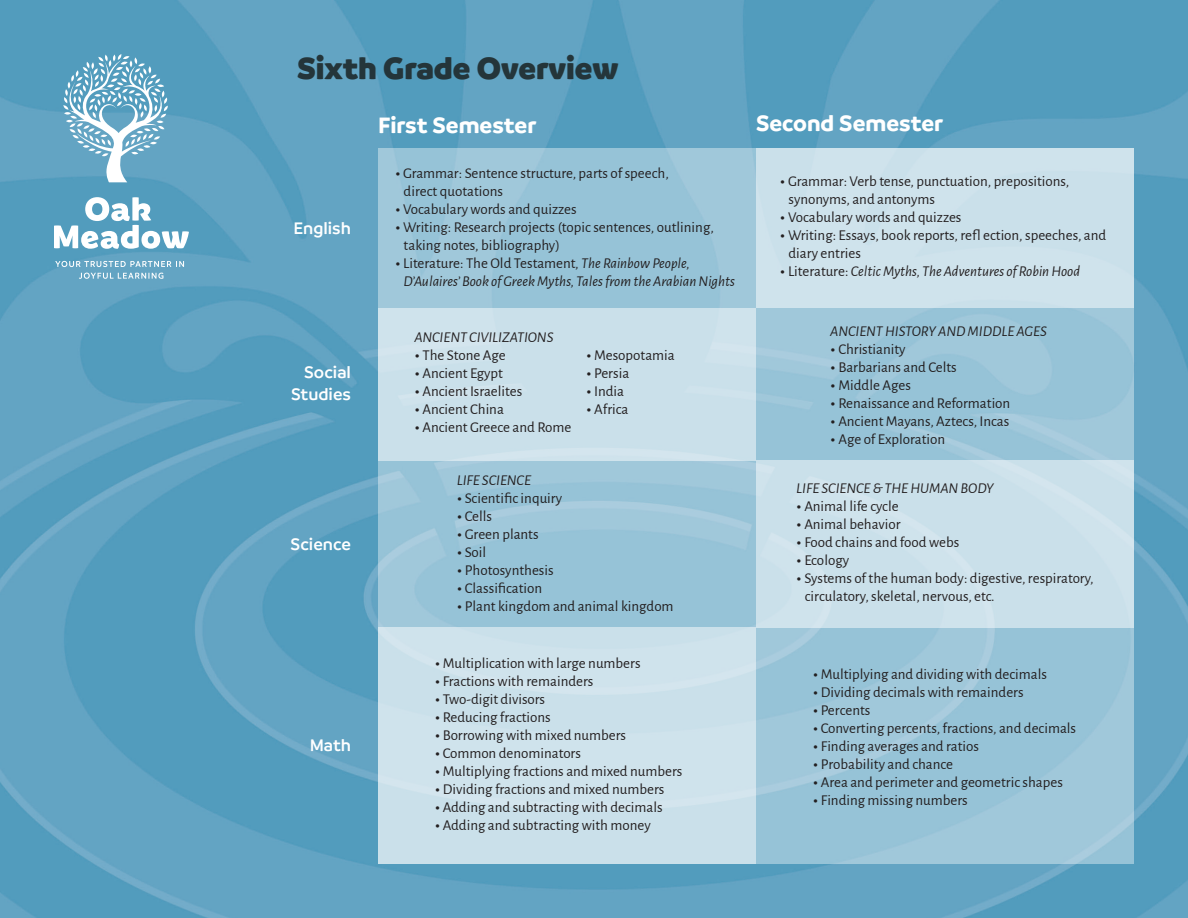
<style>
.page{position:relative;width:1188px;height:918px;background:#fff}
.page>*{position:absolute;margin:0;border:0;box-sizing:border-box;transform-origin:0 0}
.Grade_Header{font:900 33px "Branding";color:#24353a}
.Semester_Header{font:700 24px "Branding";color:#fff}
.Courses{font:600 18px "Branding";color:#fff}
.Body{font:15px "Alegreya Sans";color:#231f20}
.Body-2{font:italic 15px "Alegreya Sans";color:#231f20}
.s1{font-family:"Branding";font-weight:500}
.s2{font-style:italic}
.s3{font-family:"Branding";font-weight:500;font-style:normal}
.s4{font-style:normal}
</style>
<div class="page">
<img style="left:0;top:0;width:1188px;height:918px">
<div style="left:378px;top:148px;width:756px;height:716px;background:#96c3d7"></div>
<div style="left:756px;top:148px;width:378px;height:160px;background:#cfe3ec"></div>
<div style="left:378px;top:308px;width:378px;height:152px;background:#cae0ea"></div>
<div style="left:756px;top:460px;width:378px;height:168px;background:#cae0ea"></div>
<div style="left:378px;top:628px;width:378px;height:236px;background:#cfe2ec"></div>
<svg style="left:55px;top:261px;width:129px;height:6px"></svg>
<svg style="left:79px;top:273px;width:84px;height:6px"></svg>
<svg style="left:63px;top:54px;width:105px;height:128px"></svg>
<svg style="left:54px;top:197px;width:135px;height:52px"></svg>
<p class="Grade_Header" style="left:297px;top:49px;width:323px">Sixth Grade Overview</p>
<p class="Courses" style="left:293px;top:218px;width:59px">English</p>
<p class="Courses" style="left:304px;top:363px;width:48px">Social</p>
<p class="Courses" style="left:291px;top:384px;width:61px">Studies</p>
<p class="Courses" style="left:291px;top:534px;width:62px">Science</p>
<p class="Courses" style="left:310px;top:736px;width:43px">Math</p>
<p class="Semester_Header" style="left:378px;top:111px;width:160px">First Semester</p>
<p class="Semester_Header" style="left:756px;top:110px;width:189px">Second Semester</p>
<p class="Body" style="left:395px;top:163px;width:275px"><span class="s1">•</span> Grammar: Sentence structure, parts of speech,</p>
<p class="Body" style="left:404px;top:181px;width:101px">direct quotations</p>
<p class="Body" style="left:395px;top:199px;width:183px"><span class="s1">•</span> Vocabulary words and quizzes</p>
<p class="Body" style="left:395px;top:217px;width:320px"><span class="s1">•</span> Writing: Research projects (topic sentences, outlining,</p>
<p class="Body" style="left:404px;top:235px;width:158px">taking notes, bibliography)</p>
<p class="Body" style="left:395px;top:253px;width:296px"><span class="s1">•</span> Literature: The Old Testament, <span class="s2">The Rainbow People,</span></p>
<p class="Body-2" style="left:404px;top:271px;width:333px">D’Aulaires’ Book of Greek Myths, Tales from the Arabian Nights</p>
<p class="Body-2" style="left:414px;top:327px;width:141px">ANCIENT CIVILIZATIONS</p>
<p class="Body" style="left:414px;top:345px;width:93px"><span class="s1">•</span> The Stone Age</p>
<p class="Body" style="left:414px;top:363px;width:90px"><span class="s1">•</span> Ancient Egypt</p>
<p class="Body" style="left:414px;top:381px;width:109px"><span class="s1">•</span> Ancient Israelites</p>
<p class="Body" style="left:414px;top:399px;width:91px"><span class="s1">•</span> Ancient China</p>
<p class="Body" style="left:414px;top:417px;width:158px"><span class="s1">•</span> Ancient Greece and Rome</p>
<p class="Body" style="left:586px;top:345px;width:90px"><span class="s1">•</span> Mesopotamia</p>
<p class="Body" style="left:586px;top:363px;width:45px"><span class="s1">•</span> Persia</p>
<p class="Body" style="left:586px;top:381px;width:40px"><span class="s1">•</span> India</p>
<p class="Body" style="left:586px;top:399px;width:44px"><span class="s1">•</span> Africa</p>
<p class="Body-2" style="left:457px;top:470px;width:76px">LIFE SCIENCE</p>
<p class="Body" style="left:457px;top:488px;width:107px"><span class="s1">•</span> Scientific inquiry</p>
<p class="Body" style="left:457px;top:506px;width:37px"><span class="s1">•</span> Cells</p>
<p class="Body" style="left:457px;top:524px;width:83px"><span class="s1">•</span> Green plants</p>
<p class="Body" style="left:457px;top:542px;width:31px"><span class="s1">•</span> Soil</p>
<p class="Body" style="left:457px;top:560px;width:98px"><span class="s1">•</span> Photosynthesis</p>
<p class="Body" style="left:457px;top:578px;width:87px"><span class="s1">•</span> Classification</p>
<p class="Body" style="left:457px;top:596px;width:218px"><span class="s1">•</span> Plant kingdom and animal kingdom</p>
<p class="Body" style="left:435px;top:653px;width:207px"><span class="s1">•</span> Multiplication with large numbers</p>
<p class="Body" style="left:435px;top:671px;width:160px"><span class="s1">•</span> Fractions with remainders</p>
<p class="Body" style="left:435px;top:689px;width:112px"><span class="s1">•</span> Two-digit divisors</p>
<p class="Body" style="left:435px;top:707px;width:118px"><span class="s1">•</span> Reducing fractions</p>
<p class="Body" style="left:435px;top:725px;width:193px"><span class="s1">•</span> Borrowing with mixed numbers</p>
<p class="Body" style="left:435px;top:743px;width:148px"><span class="s1">•</span> Common denominators</p>
<p class="Body" style="left:435px;top:761px;width:249px"><span class="s1">•</span> Multiplying fractions and mixed numbers</p>
<p class="Body" style="left:435px;top:779px;width:231px"><span class="s1">•</span> Dividing fractions and mixed numbers</p>
<p class="Body" style="left:435px;top:797px;width:230px"><span class="s1">•</span> Adding and subtracting with decimals</p>
<p class="Body" style="left:435px;top:815px;width:218px"><span class="s1">•</span> Adding and subtracting with money</p>
<p class="Body" style="left:780px;top:171px;width:291px"><span class="s1">•</span> Grammar: Verb tense, punctuation, prepositions,</p>
<p class="Body" style="left:789px;top:189px;width:148px">synonyms, and antonyms</p>
<p class="Body" style="left:780px;top:207px;width:183px"><span class="s1">•</span> Vocabulary words and quizzes</p>
<p class="Body" style="left:780px;top:225px;width:328px"><span class="s1">•</span> Writing: Essays, book reports, refl ection, speeches, and</p>
<p class="Body" style="left:789px;top:243px;width:74px">diary entries</p>
<p class="Body-2" style="left:780px;top:261px;width:302px"><span class="s3">•</span> <span class="s4">Literature:</span> Celtic Myths, The Adventures of Robin Hood</p>
<p class="Body-2" style="left:830px;top:321px;width:218px">ANCIENT HISTORY AND MIDDLE AGES</p>
<p class="Body" style="left:830px;top:339px;width:77px"><span class="s1">•</span> Christianity</p>
<p class="Body" style="left:830px;top:357px;width:128px"><span class="s1">•</span> Barbarians and Celts</p>
<p class="Body" style="left:830px;top:375px;width:82px"><span class="s1">•</span> Middle Ages</p>
<p class="Body" style="left:830px;top:393px;width:182px"><span class="s1">•</span> Renaissance and Reformation</p>
<p class="Body" style="left:830px;top:411px;width:181px"><span class="s1">•</span> Ancient Mayans, Aztecs, Incas</p>
<p class="Body" style="left:830px;top:429px;width:116px"><span class="s1">•</span> Age of Exploration</p>
<p class="Body-2" style="left:796px;top:478px;width:199px">LIFE SCIENCE &amp; THE HUMAN BODY</p>
<p class="Body" style="left:796px;top:496px;width:104px"><span class="s1">•</span> Animal life cycle</p>
<p class="Body" style="left:796px;top:514px;width:106px"><span class="s1">•</span> Animal behavior</p>
<p class="Body" style="left:796px;top:532px;width:165px"><span class="s1">•</span> Food chains and food webs</p>
<p class="Body" style="left:796px;top:550px;width:54px"><span class="s1">•</span> Ecology</p>
<p class="Body" style="left:796px;top:568px;width:299px"><span class="s1">•</span> Systems of the human body: digestive, respiratory,</p>
<p class="Body" style="left:805px;top:586px;width:191px">circulatory, skeletal, nervous, etc.</p>
<p class="Body" style="left:813px;top:664px;width:236px"><span class="s1">•</span> Multiplying and dividing with decimals</p>
<p class="Body" style="left:813px;top:682px;width:213px"><span class="s1">•</span> Dividing decimals with remainders</p>
<p class="Body" style="left:813px;top:700px;width:59px"><span class="s1">•</span> Percents</p>
<p class="Body" style="left:813px;top:718px;width:265px"><span class="s1">•</span> Converting percents, fractions, and decimals</p>
<p class="Body" style="left:813px;top:736px;width:168px"><span class="s1">•</span> Finding averages and ratios</p>
<p class="Body" style="left:813px;top:754px;width:142px"><span class="s1">•</span> Probability and chance</p>
<p class="Body" style="left:813px;top:772px;width:252px"><span class="s1">•</span> Area and perimeter and geometric shapes</p>
<p class="Body" style="left:813px;top:790px;width:157px"><span class="s1">•</span> Finding missing numbers</p>
</div>
